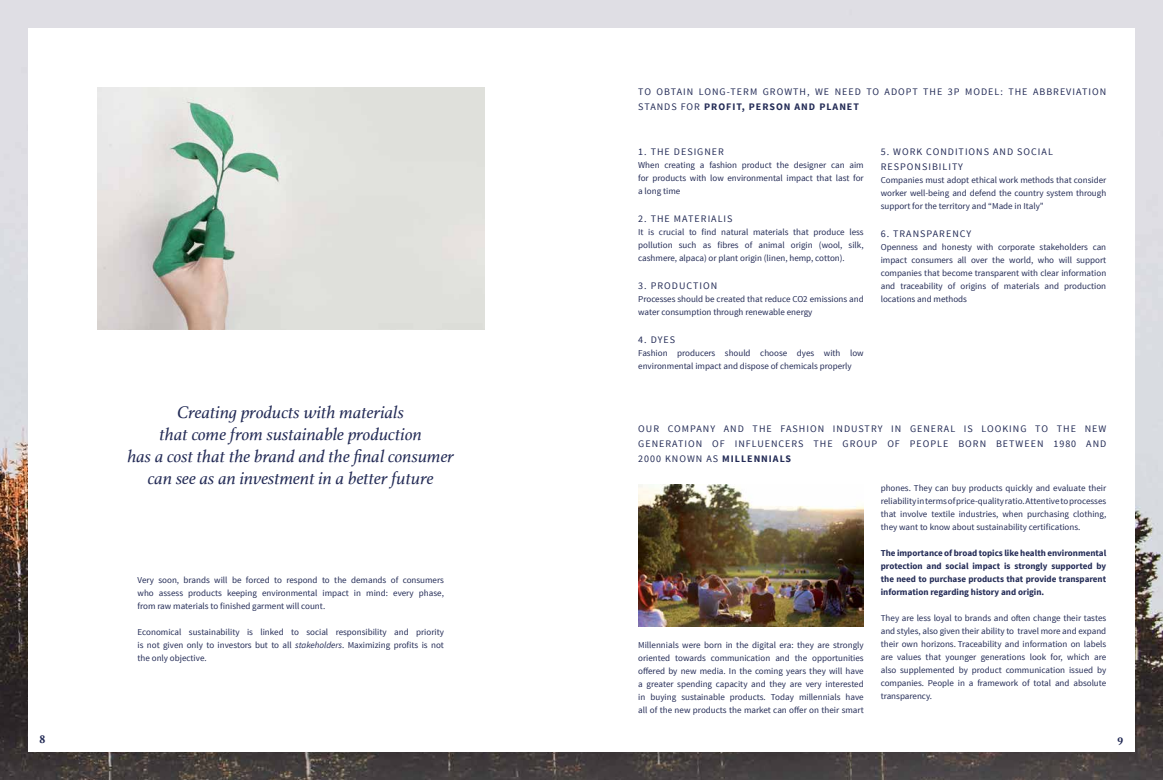
<style>
.page{position:relative;width:1163px;height:780px;background:#fff}
.page>*{position:absolute;margin:0;border:0;box-sizing:border-box;transform-origin:0 0}
.t1{font:italic 18px/22px "Athelas";color:#232b56;text-align:center}
.t2{font:700 12px "Athelas";color:#232b56}
.t3{font:12px "Athelas";color:#232b56}
.t4{font:10px/15px "Source Sans Pro";letter-spacing:.1em;color:#232b56}
.t5{font:9px/13px "Source Sans Pro";color:#232b56;text-align:justify}
.t6{font:700 9px/13px "Source Sans Pro";color:#232b56;text-align:justify}
.s1{font-style:italic}
.s2{font-weight:700}
</style>
<div class="page">
<img style="left:0;top:0;width:1162px;height:780px">
<div style="left:28px;top:28px;width:1106px;height:723px;background:#fff"></div>
<img style="left:97px;top:88px;width:387px;height:241px">
<img style="left:638px;top:484px;width:225px;height:143px">
<h1 class="t1" style="left:127px;top:401px;width:328px">Creating products with materials<br>that come from sustainable production<br>has a cost that the brand and the final consumer can see as an investment in a better future</h1>
<p class="t5" style="left:137px;top:573px;width:308px">Very soon, brands will be forced to respond to the demands of consumers who assess products keeping environmental impact in mind: every phase, from raw materials to finished garment will count.</p>
<p class="t5" style="left:137px;top:625px;width:308px">Economical sustainability is linked to social responsibility and priority is not given only to investors but to all <span class="s1">stakeholders</span>. Maximizing profits is not the only objective.</p>
<p class="t4" style="left:638px;top:85px;width:469px">TO OBTAIN LONG-TERM GROWTH, WE NEED TO ADOPT THE 3P MODEL: THE ABBREVIATION<br>STANDS FOR <span class="s2">PROFIT, PERSON AND PLANET</span></p>
<p class="t4" style="left:880px;top:145px;width:174px">5. WORK CONDITIONS AND SOCIAL<br>RESPONSIBILITY</p>
<p class="t5" style="left:880px;top:174px;width:227px">Companies must adopt ethical work methods that consider worker well-being and defend the country system through support for the territory and “Made in Italy”</p>
<p class="t4" style="left:880px;top:227px;width:92px">6. TRANSPARENCY</p>
<p class="t5" style="left:880px;top:241px;width:227px">Openness and honesty with corporate stakeholders can impact consumers all over the world, who will support companies that become transparent with clear information and traceability of origins of materials and production locations and methods</p>
<p class="t4" style="left:638px;top:145px;width:87px">1. THE DESIGNER</p>
<p class="t5" style="left:638px;top:159px;width:227px">When creating a fashion product the designer can aim for products with low environmental impact that last for a long time</p>
<p class="t4" style="left:638px;top:212px;width:96px">2. THE MATERIALIS</p>
<p class="t5" style="left:638px;top:226px;width:227px">It is crucial to find natural materials that produce less pollution such as fibres of animal origin (wool, silk, cashmere, alpaca) or plant origin (linen, hemp, cotton).</p>
<p class="t4" style="left:638px;top:279px;width:80px">3. PRODUCTION</p>
<p class="t5" style="left:638px;top:293px;width:227px">Processes should be created that reduce CO2 emissions and water consumption through renewable energy</p>
<p class="t4" style="left:638px;top:333px;width:38px">4. DYES</p>
<p class="t5" style="left:638px;top:347px;width:227px">Fashion producers should choose dyes with low environmental impact and dispose of chemicals properly</p>
<p class="t4" style="left:638px;top:421px;width:469px;text-align:justify">OUR COMPANY AND THE FASHION INDUSTRY IN GENERAL IS LOOKING TO THE NEW GENERATION OF INFLUENCERS THE GROUP OF PEOPLE BORN BETWEEN 1980 AND 2000 KNOWN AS <span class="s2">MILLENNIALS</span></p>
<p class="t5" style="left:638px;top:638px;width:227px">Millennials were born in the digital era: they are strongly oriented towards communication and the opportunities offered by new media. In the coming years they will have a greater spending capacity and they are very interested in buying sustainable products. Today millennials have all of the new products the market can offer on their smart</p>
<p class="t5" style="left:880px;top:482px;width:227px">phones. They can buy products quickly and evaluate their reliability in terms of price-quality ratio. Attentive to processes that involve textile industries, when purchasing clothing, they want to know about sustainability certifications.</p>
<p class="t6" style="left:880px;top:547px;width:227px">The importance of broad topics like health environmental protection and social impact is strongly supported by the need to purchase products that provide transparent information regarding history and origin.</p>
<p class="t5" style="left:880px;top:612px;width:227px">They are less loyal to brands and often change their tastes and styles, also given their ability to travel more and expand their own horizons. Traceability and information on labels are values that younger generations look for, which are also supplemented by product communication issued by companies. People in a framework of total and absolute transparency.</p>
<h2 class="t2" style="left:40px;top:729px;width:7px">8</h2>
<h2 class="t2" style="left:1117px;top:729px;width:7px">9</h2>
<h2 class="t3" style="left:42px;top:729px;width:7px">8</h2>
</div>
